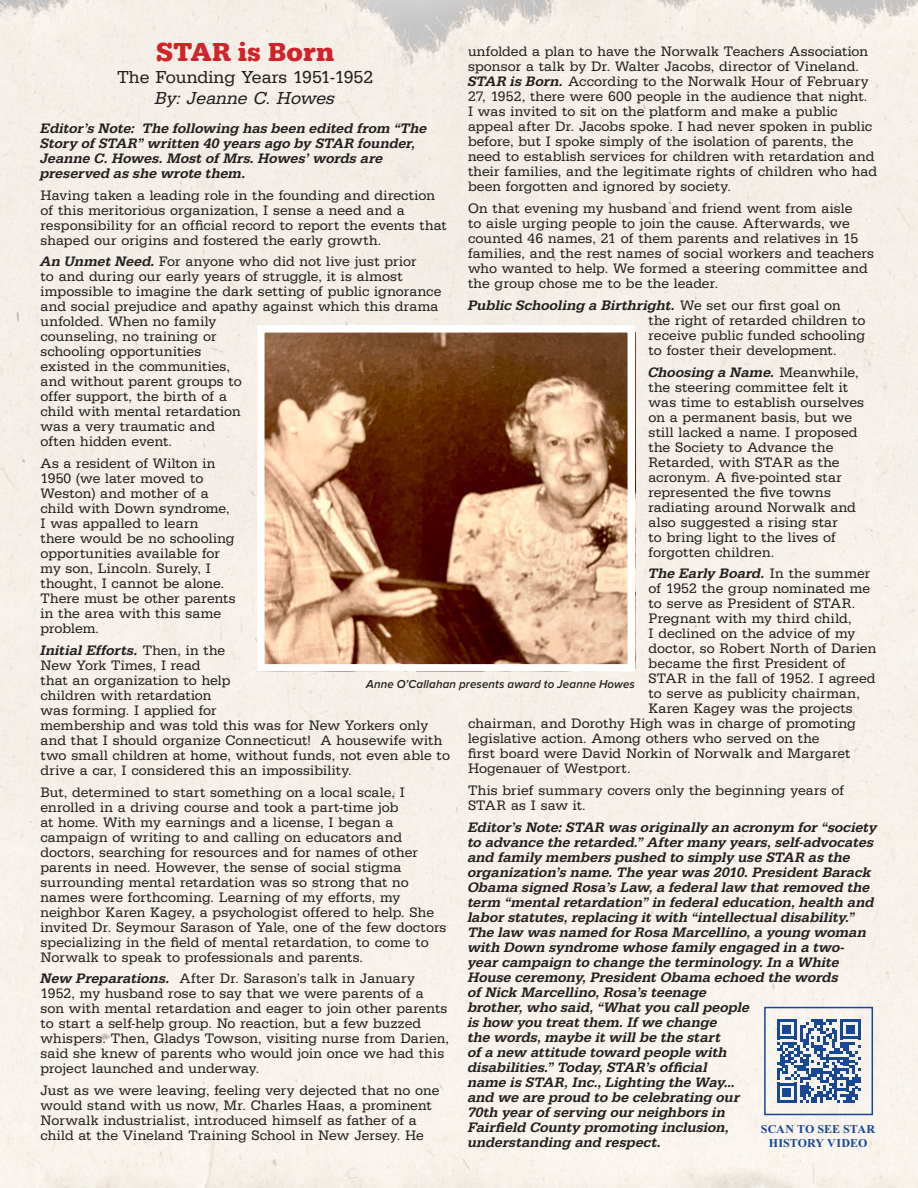
<style>
.page{position:relative;width:918px;height:1188px;background:#f5f0e9}
.page>*{position:absolute;margin:0;border:0;box-sizing:border-box;transform-origin:0 0}
.t1{font:700 27px "URW Typewriter T";color:#d1232a}
.t2{font:18px "URW Typewriter T";color:#231f20}
.t3{font:18px "URW Typewriter T Regu Obli";color:#231f20}
.t4{font:14.25px/15px "URW Typewriter T";letter-spacing:.005em;color:#231f20}
.t5{font:14.25px/15px "URW Typewriter T Medi Obli";letter-spacing:.005em;color:#231f20}
.t6{font:italic 600 12px "Proxima Nova";letter-spacing:.01em;color:#231f20;scale:.96 1}
.t7{font:700 12px/14.4px "Times New Roman";letter-spacing:.005em;color:#184893;text-align:center}
.s1{font-family:"URW Typewriter T Medi Obli"}
.s2{font-family:"URW Typewriter T"}
</style>
<div class="page">
<img style="left:266px;top:334px;width:360px;height:329px">
<div style="left:257px;top:325px;width:378px;height:347px;border:8px solid #fff"></div>
<svg style="left:777px;top:1019px;width:83px;height:84px;background:#7e96bb"></svg>
<div style="left:764px;top:1007px;width:109px;height:108px;border:2px solid #184893"></div>
<p class="t1" style="left:156px;top:36px;width:179px">STAR is Born</p>
<p class="t2" style="left:117px;top:67px;width:258px">The Founding Years 1951-1952</p>
<p class="t3" style="left:155px;top:88px;width:181px">By: Jeanne C. Howes</p>
<p class="t5" style="left:40px;top:121px;width:388px">Editor’s Note: The following has been edited from “The Story of STAR” written 40 years ago by STAR founder, Jeanne C. Howes. Most of Mrs. Howes’ words are preserved as she wrote them.</p>
<p class="t4" style="left:40px;top:188px;width:408px">Having taken a leading role in the founding and direction of this meritorious organization, I sense a need and a responsibility for an official record to report the events that shaped our origins and fostered the early growth.</p>
<p class="t4" style="left:40px;top:254px;width:402px"><span class="s1">An Unmet Need.</span> For anyone who did not live just prior<br>to and during our early years of struggle, it is almost impossible to imagine the dark setting of public ignorance and social prejudice and apathy against which this drama unfolded. When no family<br>counseling, no training or<br>schooling opportunities<br>existed in the communities,<br>and without parent groups to<br>offer support, the birth of a<br>child with mental retardation<br>was a very traumatic and<br>often hidden event.</p>
<p class="t4" style="left:40px;top:456px;width:196px">As a resident of Wilton in<br>1950 (we later moved to<br>Weston) and mother of a child with Down syndrome,<br>I was appalled to learn there would be no schooling opportunities available for my son, Lincoln. Surely, I thought, I cannot be alone.<br>There must be other parents in the area with this same problem.</p>
<p class="t4" style="left:40px;top:643px;width:411px"><span class="s1">Initial Efforts.</span> Then, in the<br>New York Times, I read<br>that an organization to help<br>children with retardation<br>was forming. I applied for<br>membership and was told this was for New Yorkers only and that I should organize Connecticut! A housewife with two small children at home, without funds, not even able to drive a car, I considered this an impossibility.</p>
<p class="t4" style="left:40px;top:785px;width:407px">But, determined to start something on a local scale, I enrolled in a driving course and took a part-time job<br>at home. With my earnings and a license, I began a campaign of writing to and calling on educators and doctors, searching for resources and for names of other parents in need. However, the sense of social stigma surrounding mental retardation was so strong that no names were forthcoming. Learning of my efforts, my neighbor Karen Kagey, a psychologist offered to help. She invited Dr. Seymour Sarason of Yale, one of the few doctors specializing in the field of mental retardation, to come to Norwalk to speak to professionals and parents.</p>
<p class="t4" style="left:40px;top:971px;width:410px"><span class="s1">New Preparations.</span> After Dr. Sarason’s talk in January 1952, my husband rose to say that we were parents of a son with mental retardation and eager to join other parents to start a self-help group. No reaction, but a few buzzed whispers. Then, Gladys Towson, visiting nurse from Darien, said she knew of parents who would join once we had this project launched and underway.</p>
<p class="t4" style="left:40px;top:1083px;width:400px">Just as we were leaving, feeling very dejected that no one would stand with us now, Mr. Charles Haas, a prominent Norwalk industrialist, introduced himself as father of a child at the Vineland Training School in New Jersey. He</p>
<p class="t4" style="left:468px;top:44px;width:411px">unfolded a plan to have the Norwalk Teachers Association sponsor a talk by Dr. Walter Jacobs, director of Vineland.<br><span class="s1">STAR is Born.</span> According to the Norwalk Hour of February 27, 1952, there were 600 people in the audience that night.<br>I was invited to sit on the platform and make a public appeal after Dr. Jacobs spoke. I had never spoken in public before, but I spoke simply of the isolation of parents, the need to establish services for children with retardation and their families, and the legitimate rights of children who had been forgotten and ignored by society.</p>
<p class="t4" style="left:468px;top:201px;width:407px">On that evening my husband and friend went from aisle<br>to aisle urging people to join the cause. Afterwards, we counted 46 names, 21 of them parents and relatives in 15 families, and the rest names of social workers and teachers who wanted to help. We formed a steering committee and the group chose me to be the leader.</p>
<p class="t4" style="left:649px;top:298px;width:218px;text-indent:-181px"><span class="s1">Public Schooling a Birthright.</span> We set our first goal on the right of retarded children to receive public funded schooling to foster their development.</p>
<p class="t4" style="left:649px;top:364px;width:217px"><span class="s1">Choosing a Name.</span> Meanwhile, the steering committee felt it was time to establish ourselves on a permanent basis, but we still lacked a name. I proposed the Society to Advance the<br>Retarded, with STAR as the acronym. A five-pointed star represented the five towns radiating around Norwalk and also suggested a rising star<br>to bring light to the lives of forgotten children.</p>
<p class="t5" style="left:649px;top:566px;width:223px">The Early Board. <span class="s2">In the summer</span></p>
<p class="t4" style="left:649px;top:581px;width:223px">of 1952 the group nominated me</p>
<p class="t4" style="left:649px;top:596px;width:208px">to serve as President of STAR.</p>
<p class="t4" style="left:649px;top:611px;width:205px">Pregnant with my third child,</p>
<p class="t4" style="left:649px;top:626px;width:208px">I declined on the advice of my</p>
<p class="t4" style="left:649px;top:641px;width:229px">doctor, so Robert North of Darien</p>
<p class="t4" style="left:649px;top:656px;width:199px">became the first President of</p>
<p class="t4" style="left:649px;top:671px;width:229px">STAR in the fall of 1952. I agreed</p>
<p class="t4" style="left:649px;top:686px;width:213px">to serve as publicity chairman,</p>
<p class="t4" style="left:649px;top:701px;width:206px">Karen Kagey was the projects</p>
<p class="t4" style="left:468px;top:716px;width:389px">chairman, and Dorothy High was in charge of promoting</p>
<p class="t4" style="left:468px;top:731px;width:353px">legislative action. Among others who served on the</p>
<p class="t4" style="left:468px;top:746px;width:384px">first board were David Norkin of Norwalk and Margaret</p>
<p class="t4" style="left:468px;top:761px;width:164px">Hogenauer of Westport.</p>
<p class="t4" style="left:468px;top:783px;width:378px">This brief summary covers only the beginning years of<br>STAR as I saw it.</p>
<p class="t5" style="left:468px;top:819px;width:411px">Editor’s Note: STAR was originally an acronym for “society to advance the retarded.” After many years, self-advocates and family members pushed to simply use STAR as the organization’s name. The year was 2010. President Barack Obama signed Rosa’s Law, a federal law that removed the term “mental retardation” in federal education, health and labor statutes, replacing it with “intellectual disability.” The law was named for Rosa Marcellino, a young woman with Down syndrome whose family engaged in a two&shy;year campaign to change the terminology. In a White House ceremony, President Obama echoed the words<br>of Nick Marcellino, Rosa’s teenage<br>brother, who said, “What you call people<br>is how you treat them. If we change<br>the words, maybe it will be the start<br>of a new attitude toward people with<br>disabilities.” Today, STAR’s official<br>name is STAR, Inc., Lighting the Way…<br>and we are proud to be celebrating our<br>70th year of serving our neighbors in<br>Fairfield County promoting inclusion,<br>understanding and respect.</p>
<p class="t6" style="left:366px;top:675px;width:282px">Anne O’Callahan presents award to Jeanne Howes</p>
<p class="t7" style="left:761px;top:1122px;width:116px">SCAN TO SEE STAR<br>HISTORY VIDEO</p>
</div>
